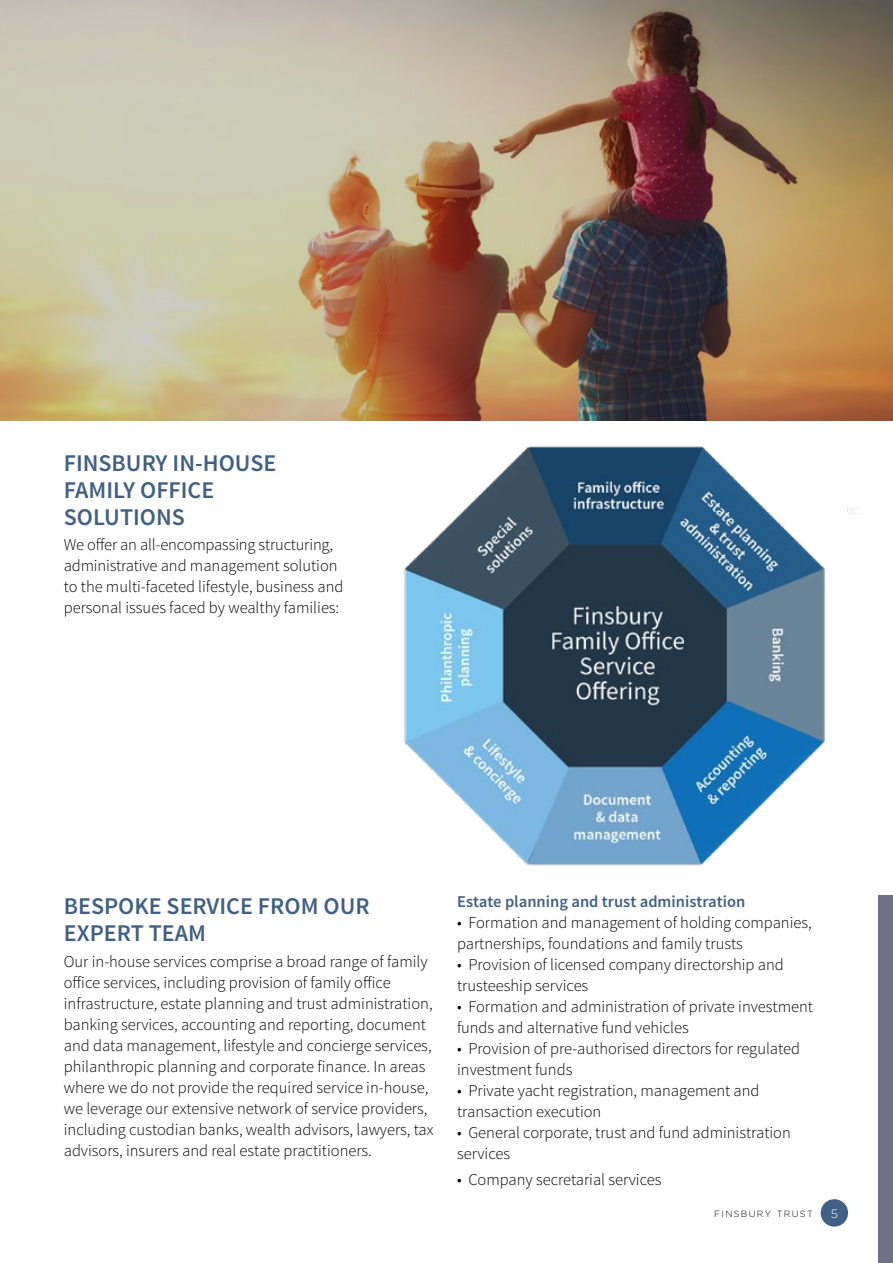
<style>
.page{position:relative;width:893px;height:1263px;background:#fff}
.page>*{position:absolute;margin:0;border:0;box-sizing:border-box;transform-origin:0 0}
.t1{font:600 24px/27px "Source Sans Pro";color:#416085}
.t2{font:300 16.5px/21px "Source Sans Pro";color:#000}
.t3{font:600 16.5px "Source Sans Pro";color:#416085}
.t4{font:300 12px "Gotham";color:#fff}
.t5{font:300 9px "Gotham";letter-spacing:.15em;color:#000}
</style>
<div class="page">
<div style="left:821px;top:1199px;width:27px;height:27px;background:#416085;border-radius:50%"></div>
<div style="left:879px;top:896px;width:14px;height:367px;background:#6f7084"></div>
<img style="left:404px;top:446px;width:457px;height:420px">
<img style="left:0;top:0;width:893px;height:421px">
<h1 class="t1" style="left:64px;top:450px;width:214px">FINSBURY IN-HOUSE<br>FAMILY OFFICE<br>SOLUTIONS</h1>
<p class="t2" style="left:64px;top:534px;width:281px">We offer an all-encompassing structuring, administrative and management solution to the multi-faceted lifestyle, business and personal issues faced by wealthy families:</p>
<h1 class="t1" style="left:64px;top:893px;width:307px">BESPOKE SERVICE FROM OUR<br>EXPERT TEAM</h1>
<p class="t2" style="left:64px;top:951px;width:371px">Our in-house services comprise a broad range of family office services, including provision of family office infrastructure, estate planning and trust administration, banking services, accounting and reporting, document and data management, lifestyle and concierge services, philanthropic planning and corporate finance. In areas where we do not provide the required service in-house, we leverage our extensive network of service providers, including custodian banks, wealth advisors, lawyers, tax advisors, insurers and real estate practitioners.</p>
<p class="t3" style="left:457px;top:891px;width:290px">Estate planning and trust administration</p>
<p class="t2" style="left:457px;top:912px;width:356px">• Formation and management of holding companies, partnerships, foundations and family trusts</p>
<p class="t2" style="left:457px;top:954px;width:328px">• Provision of licensed company directorship and trusteeship services</p>
<p class="t2" style="left:457px;top:996px;width:357px">• Formation and administration of private investment funds and alternative fund vehicles</p>
<p class="t2" style="left:457px;top:1038px;width:344px">• Provision of pre-authorised directors for regulated investment funds</p>
<p class="t2" style="left:457px;top:1080px;width:304px">• Private yacht registration, management and transaction execution</p>
<p class="t2" style="left:457px;top:1122px;width:335px">• General corporate, trust and fund administration services</p>
<p class="t2" style="left:457px;top:1169px;width:206px">• Company secretarial services</p>
<p class="t5" style="left:714px;top:1208px;width:100px">FINSBURY TRUST</p>
<p class="t4" style="left:831px;top:1207px;width:9px">5</p>
</div>
